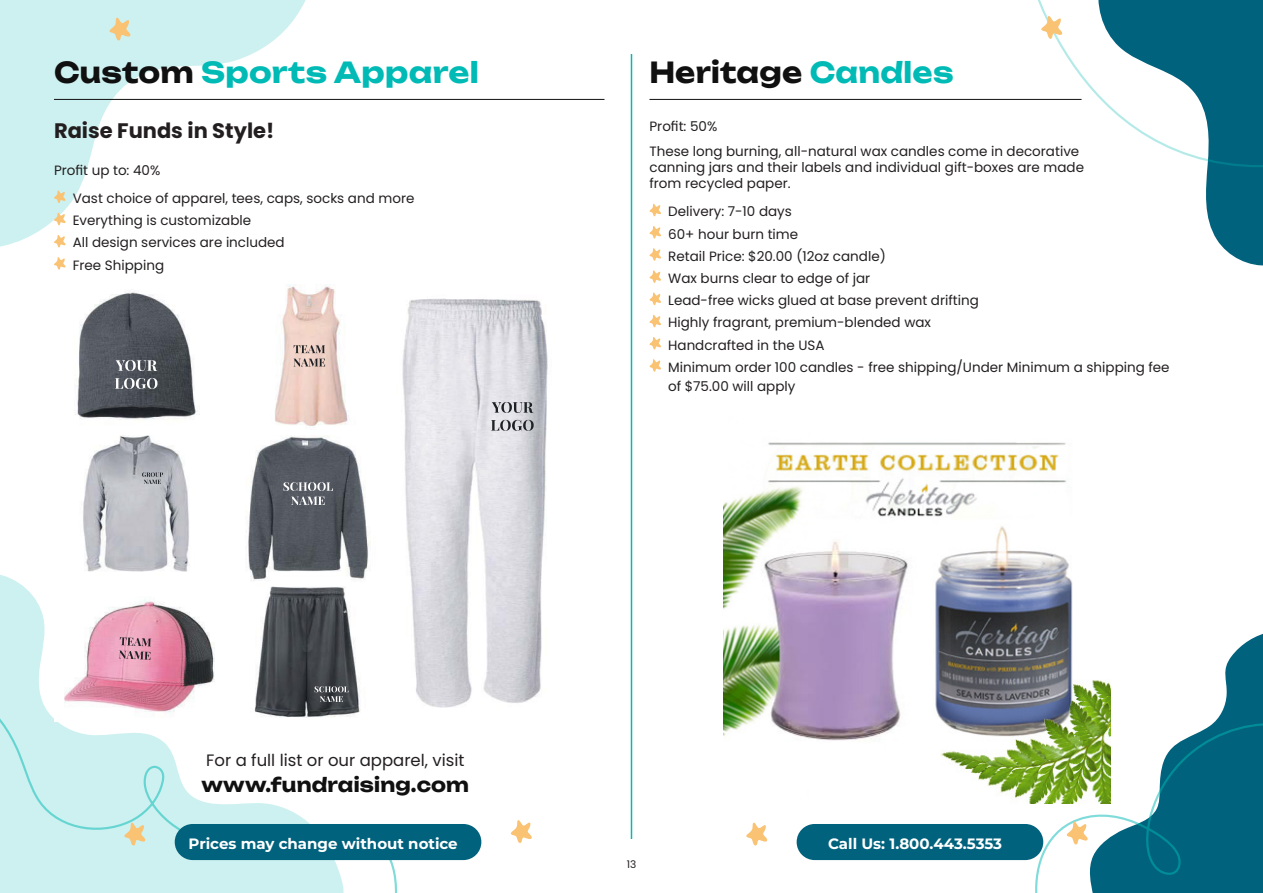
<style>
.page{position:relative;width:1263px;height:893px;background:#fff}
.page>*{position:absolute;margin:0;border:0;box-sizing:border-box;transform-origin:0 0}
.t1{font:700 28.65px "Unbounded";letter-spacing:.01em;color:#00bab5}
.t2{font:700 28.65px "Unbounded";letter-spacing:.01em;color:#101010;scale:.96 1}
.t3{font:700 21px "Poppins";color:#231f20}
.t4{font:700 19.65px "Unbounded";letter-spacing:.01em;color:#101010;scale:.96 1}
.t5{font:16.5px "Poppins";color:#231f20}
.t6{font:700 15px "Montserrat";color:#fff}
.t7{font:13.5px/16.2px "Poppins";color:#231f20}
.t8{font:10.5px "Poppins";color:#231f20}
.s1{color:#101010}
.s2{color:#00bab5}
</style>
<div class="page">
<svg style="left:0;top:575px;width:45px;height:102px;fill:#cdf1f0"></svg>
<svg style="left:1225px;top:634px;width:38px;height:43px;fill:#00627d"></svg>
<hr style="left:631px;top:54px;width:1px;height:785px;background:#00bab5">
<svg style="left:0;top:677px;width:1263px;height:216px"></svg>
<svg style="left:0;top:0;width:317px;height:248px"></svg>
<svg style="left:109px;top:17px;width:22px;height:24px"></svg>
<svg style="left:1025px;top:0;width:238px;height:266px"></svg>
<svg style="left:54px;top:190px;width:12px;height:13px"></svg>
<svg style="left:54px;top:212px;width:12px;height:13px"></svg>
<svg style="left:54px;top:234px;width:12px;height:13px"></svg>
<svg style="left:54px;top:257px;width:12px;height:13px"></svg>
<svg style="left:649px;top:203px;width:12px;height:13px"></svg>
<svg style="left:649px;top:226px;width:12px;height:13px"></svg>
<svg style="left:649px;top:248px;width:12px;height:13px"></svg>
<svg style="left:649px;top:270px;width:12px;height:13px"></svg>
<svg style="left:649px;top:292px;width:12px;height:13px"></svg>
<svg style="left:649px;top:314px;width:12px;height:13px"></svg>
<svg style="left:649px;top:337px;width:12px;height:13px"></svg>
<svg style="left:649px;top:359px;width:12px;height:13px"></svg>
<hr style="left:54px;top:99px;width:550px;height:1px;background:#101010">
<hr style="left:649px;top:99px;width:432px;height:1px;background:#101010">
<div style="left:175px;top:824px;width:306px;height:36px;background:#00627d;border-radius:18px"></div>
<svg style="left:510px;top:819px;width:22px;height:24px"></svg>
<svg style="left:124px;top:822px;width:22px;height:24px"></svg>
<div style="left:797px;top:824px;width:246px;height:36px;background:#00627d;border-radius:18px"></div>
<svg style="left:1066px;top:821px;width:22px;height:23px"></svg>
<svg style="left:746px;top:822px;width:22px;height:24px"></svg>
<img style="left:54px;top:285px;width:511px;height:436px">
<img style="left:116px;top:360px;width:41px;height:11px">
<img style="left:294px;top:345px;width:31px;height:8px">
<img style="left:492px;top:402px;width:41px;height:11px">
<img style="left:142px;top:472px;width:21px;height:5px">
<img style="left:283px;top:482px;width:43px;height:9px">
<img style="left:120px;top:637px;width:31px;height:9px">
<img style="left:315px;top:686px;width:29px;height:6px">
<img style="left:723px;top:442px;width:388px;height:361px">
<p class="t1" style="left:54px;top:47px;width:426px"><span class="s1">Custom</span> Sports Apparel</p>
<p class="t2" style="left:649px;top:47px;width:318px">Heritage <span class="s2">Candles</span></p>
<p class="t3" style="left:54px;top:119px;width:222px">Raise Funds in Style!</p>
<p class="t7" style="left:54px;top:162px;width:108px">Profit up to: 40%</p>
<p class="t7" style="left:73px;top:190px;width:343px">Vast choice of apparel, tees, caps, socks and more</p>
<p class="t7" style="left:73px;top:212px;width:180px">Everything is customizable</p>
<p class="t7" style="left:73px;top:235px;width:214px">All design services are included</p>
<p class="t7" style="left:73px;top:257px;width:93px">Free Shipping</p>
<p class="t5" style="left:206px;top:750px;width:260px">For a full list or our apparel, visit</p>
<p class="t4" style="left:202px;top:768px;width:280px">www.fundraising.com</p>
<p class="t6" style="left:189px;top:833px;width:271px">Prices may change without notice</p>
<p class="t7" style="left:649px;top:118px;width:69px">Profit: 50%</p>
<p class="t7" style="left:649px;top:143px;width:436px">These long burning, all-natural wax candles come in decorative canning jars and their labels and individual gift-boxes are made from recycled paper.</p>
<p class="t7" style="left:668px;top:204px;width:125px">Delivery: 7-10 days</p>
<p class="t7" style="left:668px;top:226px;width:131px">60+ hour burn time</p>
<p class="t7" style="left:668px;top:248px;width:219px">Retail Price: $20.00 (12oz candle)</p>
<p class="t7" style="left:668px;top:270px;width:204px">Wax burns clear to edge of jar</p>
<p class="t7" style="left:668px;top:292px;width:312px">Lead-free wicks glued at base prevent drifting</p>
<p class="t7" style="left:668px;top:315px;width:264px">Highly fragrant, premium-blended wax</p>
<p class="t7" style="left:668px;top:337px;width:158px">Handcrafted in the USA</p>
<p class="t7" style="left:668px;top:357px;width:503px;line-height:19.2px">Minimum order 100 candles - free shipping/Under Minimum a shipping fee of $75.00 will apply</p>
<p class="t8" style="left:627px;top:858px;width:11px">13</p>
<p class="t6" style="left:828px;top:833px;width:176px">Call Us: 1.800.443.5353</p>
</div>
